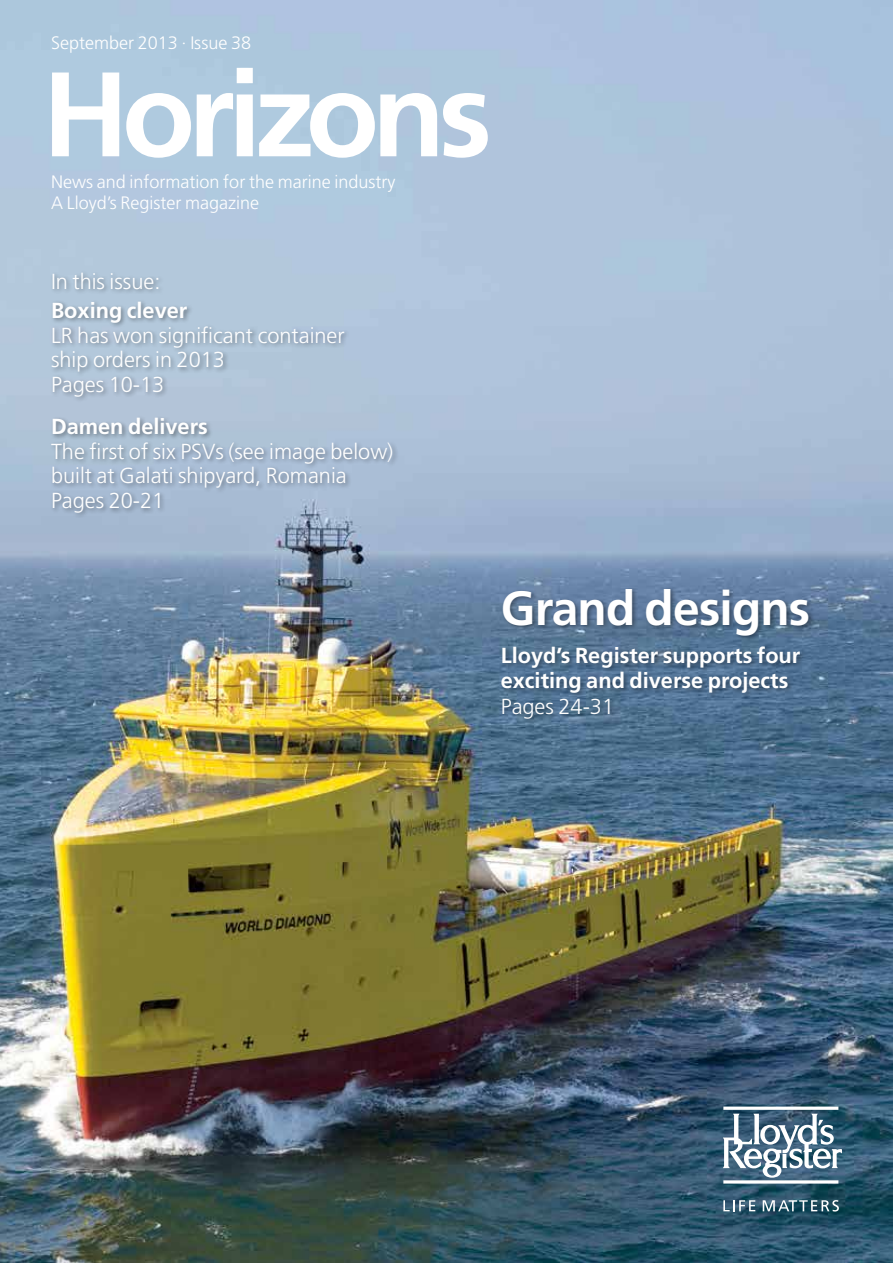
<style>
.page{position:relative;width:893px;height:1263px;background:#fff}
.page>*{position:absolute;margin:0;border:0;box-sizing:border-box;transform-origin:0 0}
.t1{font:700 120px "Frutiger LT Std";letter-spacing:-.06em;color:#fff}
.t2{font:700 48px "Frutiger LT Std";letter-spacing:-.015em;color:#fff}
.t3{font:300 21.75px/24.8px "Frutiger LT Std";color:#fff}
.t4{font:700 21.75px/25.5px "Frutiger LT Std";color:#fff}
.t5{font:300 18px/21.6px "Frutiger LT Std";color:#fff}
</style>
<div class="page">
<img style="left:0;top:0;width:893px;height:1263px">
<hr style="left:723px;top:1180px;width:115px;height:3px;background:#fff">
<svg style="left:723px;top:1106px;width:115px;height:4px"></svg>
<svg style="left:723px;top:1114px;width:119px;height:64px"></svg>
<svg style="left:723px;top:1200px;width:32px;height:11px"></svg>
<svg style="left:763px;top:1200px;width:76px;height:11px"></svg>
<div style="left:49px;top:270px;width:350px;height:249px;background:#000;opacity:.4"></div>
<div style="left:500px;top:586px;width:316px;height:139px;background:#000;opacity:.4"></div>
<p class="t5" style="left:51px;top:32px;width:202px">September 2013 · Issue 38</p>
<h1 class="t1" style="left:42px;top:44px;width:451px">Horizons</h1>
<p class="t5" style="left:51px;top:171px;width:346px">News and information for the marine industry<br>A Lloyd’s Register magazine</p>
<p class="t3" style="left:51px;top:269px;width:111px">In this issue:</p>
<p class="t4" style="left:51px;top:298px;width:138px">Boxing clever</p>
<p class="t3" style="left:51px;top:323px;width:295px">LR has won significant container ship orders in 2013<br>Pages 10-13</p>
<p class="t4" style="left:51px;top:414px;width:158px">Damen delivers</p>
<p class="t3" style="left:51px;top:439px;width:344px">The first of six PSVs (see image below) built at Galati shipyard, Romania<br>Pages 20-21</p>
<h2 class="t2" style="left:501px;top:580px;width:311px">Grand designs</h2>
<p class="t4" style="left:501px;top:643px;width:301px">Lloyd’s Register supports four exciting and diverse projects</p>
<p class="t3" style="left:501px;top:694px;width:115px">Pages 24-31</p>
</div>
